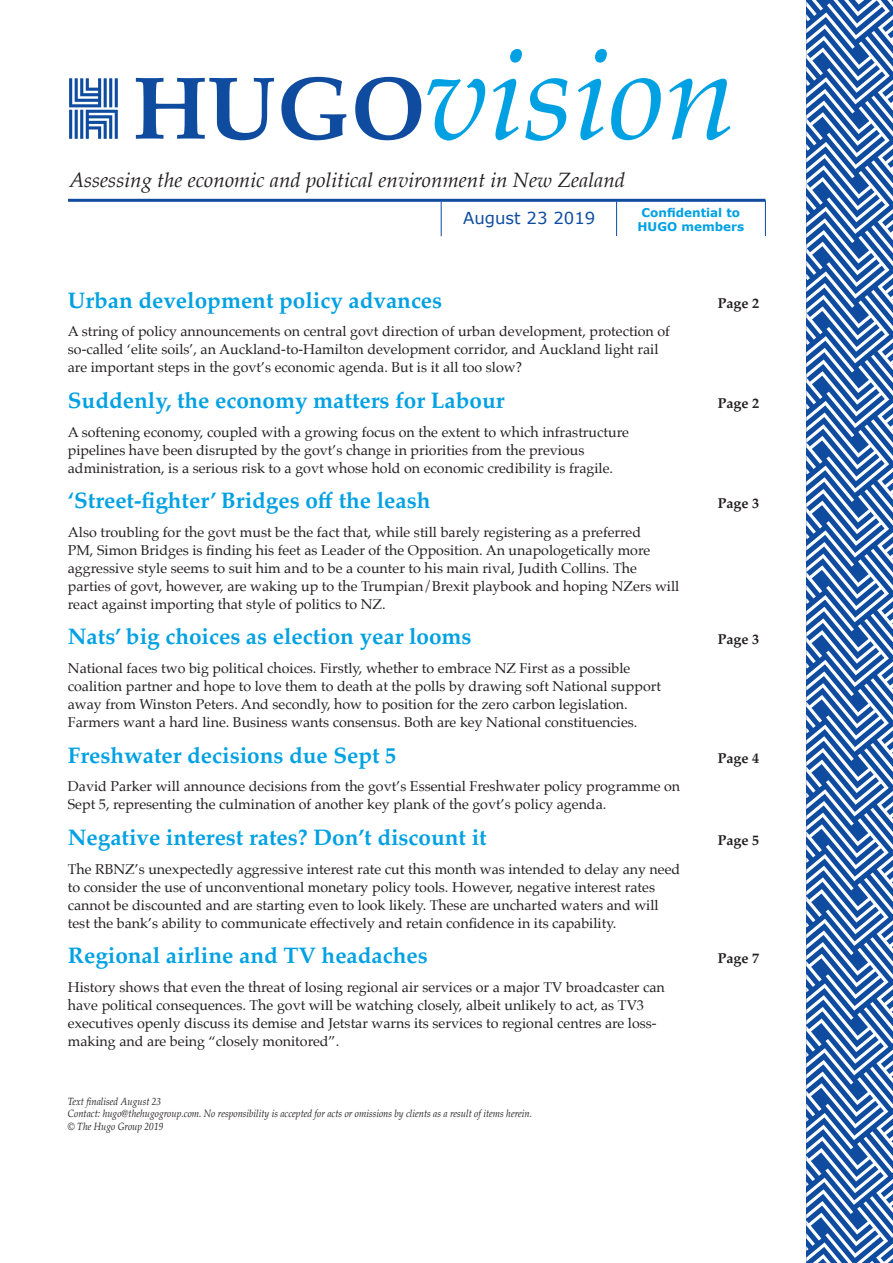
<style>
.page{position:relative;width:893px;height:1263px;background:#fff}
.page>*{position:absolute;margin:0;border:0;box-sizing:border-box;transform-origin:0 0}
.t1{font:italic 127.35px "Palatino";color:#00a1e3}
.t2{font:700 22.5px "Palatino";color:#00a1e3}
.t3{font:italic 20.7px "Palatino";color:#231f20}
.t4{font:16.5px "Verdana";color:#0f4ca0}
.t5{font:14.25px/18px "Palatino";color:#231f20}
.t6{font:700 14.25px "Palatino";color:#231f20}
.t7{font:700 12px/14.4px "Verdana";color:#00a1e3;text-align:center}
.t8{font:italic 10.5px/12.6px "Palatino";color:#231f20;scale:.9 1}
.s1{font-weight:700;font-style:normal;font-size:89.1px;color:#0f4ca0}
</style>
<div class="page">
<svg style="left:69px;top:78px;width:49px;height:61px"></svg>
<hr style="left:68px;top:199px;width:697px;height:3px;background:#0f4ca0">
<hr style="left:765px;top:200px;width:1px;height:36px;background:#0f4ca0">
<hr style="left:616px;top:202px;width:1px;height:34px;background:#0f4ca0">
<hr style="left:441px;top:202px;width:1px;height:34px;background:#0f4ca0">
<svg style="left:806px;top:0;width:87px;height:1263px;fill:#124ea1"></svg>
<h1 class="t1" style="left:133px;top:-12px;width:605px"><span class="s1">HUGO</span>vision</h1>
<h3 class="t3" style="left:69px;top:163px;width:558px">Assessing the economic and political environment in New Zealand</h3>
<p class="t4" style="left:463px;top:207px;width:134px">August 23 2019</p>
<p class="t7" style="left:638px;top:205px;width:108px">Confidential to<br>HUGO members</p>
<h2 class="t2" style="left:68px;top:281px;width:376px">Urban development policy advances</h2>
<p class="t6" style="left:718px;top:291px;width:43px">Page 2</p>
<p class="t5" style="left:68px;top:322px;width:604px">A string of policy announcements on central govt direction of urban development, protection of so-called ‘elite soils’, an Auckland-to-Hamilton development corridor, and Auckland light rail are important steps in the govt’s economic agenda. But is it all too slow?</p>
<h2 class="t2" style="left:68px;top:381px;width:438px">Suddenly, the economy matters for Labour</h2>
<p class="t6" style="left:718px;top:391px;width:43px">Page 2</p>
<p class="t5" style="left:68px;top:423px;width:562px">A softening economy, coupled with a growing focus on the extent to which infrastructure pipelines have been disrupted by the govt’s change in priorities from the previous administration, is a serious risk to a govt whose hold on economic credibility is fragile.</p>
<h2 class="t2" style="left:68px;top:481px;width:364px">‘Street-fighter’ Bridges off the leash</h2>
<p class="t6" style="left:718px;top:491px;width:43px">Page 3</p>
<p class="t5" style="left:68px;top:523px;width:613px">Also troubling for the govt must be the fact that, while still barely registering as a preferred<br>PM, Simon Bridges is finding his feet as Leader of the Opposition. An unapologetically more aggressive style seems to suit him and to be a counter to his main rival, Judith Collins. The parties of govt, however, are waking up to the Trumpian/Brexit playbook and hoping NZers will react against importing that style of politics to NZ.</p>
<h2 class="t2" style="left:68px;top:618px;width:405px">Nats’ big choices as election year looms</h2>
<p class="t6" style="left:718px;top:627px;width:43px">Page 3</p>
<p class="t5" style="left:68px;top:659px;width:595px">National faces two big political choices. Firstly, whether to embrace NZ First as a possible coalition partner and hope to love them to death at the polls by drawing soft National support away from Winston Peters. And secondly, how to position for the zero carbon legislation.<br>Farmers want a hard line. Business wants consensus. Both are key National constituencies.</p>
<h2 class="t2" style="left:68px;top:736px;width:330px">Freshwater decisions due Sept 5</h2>
<p class="t6" style="left:718px;top:746px;width:43px">Page 4</p>
<p class="t5" style="left:68px;top:777px;width:614px">David Parker will announce decisions from the govt’s Essential Freshwater policy programme on<br>Sept 5, representing the culmination of another key plank of the govt’s policy agenda.</p>
<h2 class="t2" style="left:68px;top:818px;width:420px">Negative interest rates? Don’t discount it</h2>
<p class="t6" style="left:718px;top:828px;width:43px">Page 5</p>
<p class="t5" style="left:68px;top:860px;width:614px">The RBNZ’s unexpectedly aggressive interest rate cut this month was intended to delay any need to consider the use of unconventional monetary policy tools. However, negative interest rates cannot be discounted and are starting even to look likely. These are uncharted waters and will test the bank’s ability to communicate effectively and retain confidence in its capability.</p>
<h2 class="t2" style="left:68px;top:936px;width:361px">Regional airline and TV headaches</h2>
<p class="t6" style="left:718px;top:946px;width:43px">Page 7</p>
<p class="t5" style="left:68px;top:978px;width:598px">History shows that even the threat of losing regional air services or a major TV broadcaster can have political consequences. The govt will be watching closely, albeit unlikely to act, as TV3 executives openly discuss its demise and Jetstar warns its services to regional centres are loss&shy;making and are being “closely monitored”.</p>
<p class="t8" style="left:68px;top:1094px;width:517px">Text finalised August 23<br>Contact: hugo@thehugogroup.com. No responsibility is accepted for acts or omissions by clients as a result of items herein. © The Hugo Group 2019</p>
</div>
